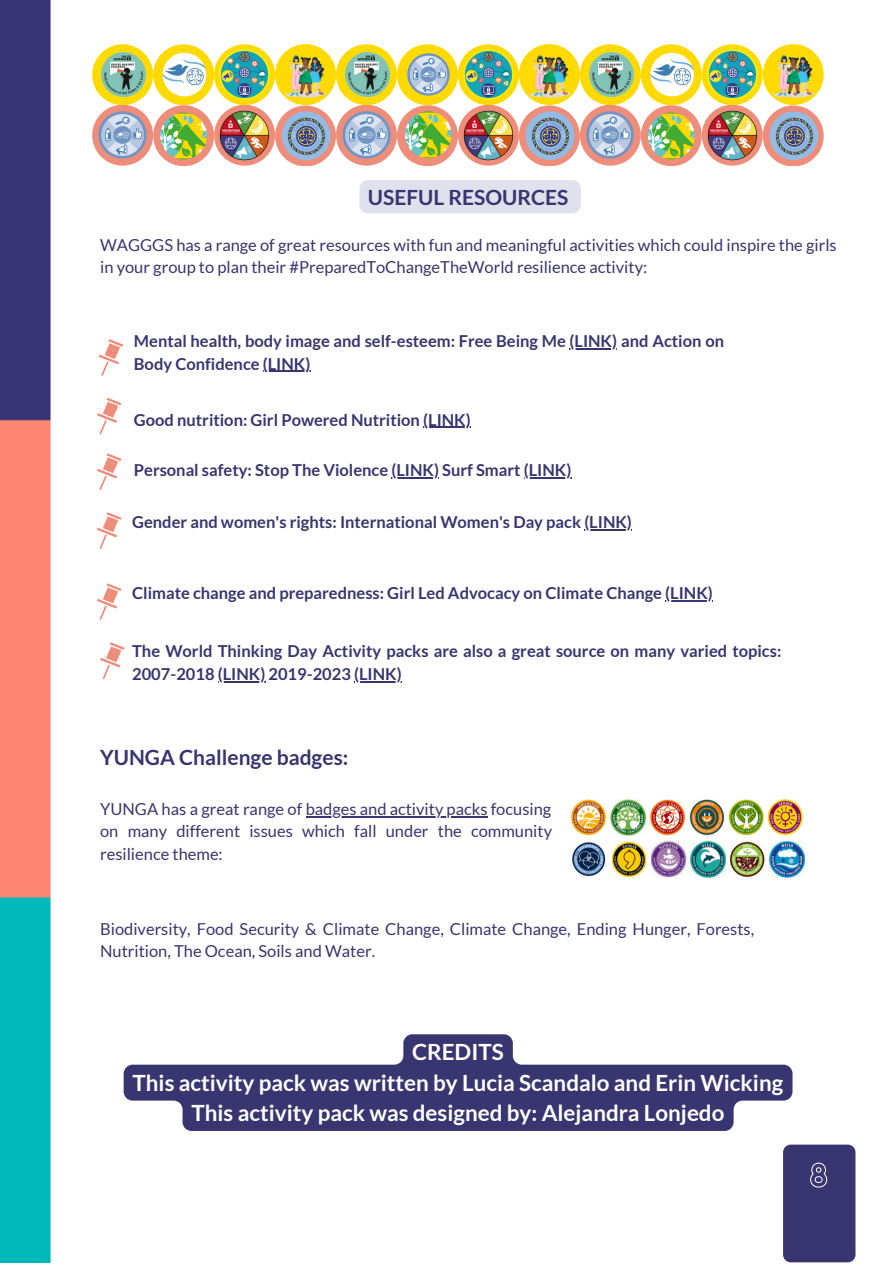
<style>
.page{position:relative;width:893px;height:1264px;background:#fff}
.page>*{position:absolute;margin:0;border:0;box-sizing:border-box;transform-origin:0 0}
.t1{font:700 22.35px "Lato";color:#fff}
.t2{font:700 21px "Lato";color:#383570}
.t3{font:700 16.5px/22.5px "Lato";color:#383570}
.t4{font:16.5px/22.5px "Lato";color:#383570}
</style>
<div class="page">
<img style="left:0;top:0;width:51px;height:1262px">
<div style="left:783px;top:1144px;width:72px;height:118px;background:#383570"></div>
<div style="left:214px;top:44px;width:61px;height:61px;background:#ffda00;border-radius:50%"></div>
<img style="left:219px;top:49px;width:51px;height:51px">
<div style="left:92px;top:44px;width:61px;height:61px;background:#ffda00;border-radius:50%"></div>
<img style="left:102px;top:53px;width:44px;height:44px">
<div style="left:275px;top:44px;width:61px;height:61px;background:#ffda00;border-radius:50%"></div>
<img style="left:282px;top:44px;width:46px;height:56px">
<div style="left:153px;top:105px;width:61px;height:61px;background:#ee8d7a;border-radius:50%"></div>
<img style="left:160px;top:113px;width:47px;height:46px;border-radius:50%">
<div style="left:153px;top:44px;width:61px;height:61px;background:#ffda00;border-radius:50%"></div>
<img style="left:163px;top:53px;width:43px;height:43px;border-radius:50%">
<div style="left:275px;top:105px;width:61px;height:61px;background:#ee8d7a;border-radius:50%"></div>
<img style="left:282px;top:111px;width:48px;height:49px;border-radius:50%">
<div style="left:92px;top:105px;width:61px;height:61px;background:#ee8d7a;border-radius:50%"></div>
<img style="left:98px;top:110px;width:49px;height:50px">
<svg style="left:214px;top:105px;width:61px;height:61px"></svg>
<img style="left:217px;top:107px;width:56px;height:56px">
<div style="left:458px;top:44px;width:61px;height:61px;background:#ffda00;border-radius:50%"></div>
<img style="left:463px;top:49px;width:50px;height:51px">
<div style="left:336px;top:44px;width:61px;height:61px;background:#ffda00;border-radius:50%"></div>
<img style="left:346px;top:53px;width:43px;height:44px">
<div style="left:519px;top:44px;width:61px;height:61px;background:#ffda00;border-radius:50%"></div>
<img style="left:526px;top:44px;width:46px;height:56px">
<div style="left:397px;top:44px;width:61px;height:61px;background:#ffda00;border-radius:50%"></div>
<img style="left:406px;top:53px;width:44px;height:43px;border-radius:50%">
<div style="left:519px;top:105px;width:61px;height:61px;background:#ee8d7a;border-radius:50%"></div>
<img style="left:525px;top:111px;width:49px;height:49px;border-radius:50%">
<div style="left:336px;top:105px;width:61px;height:61px;background:#ee8d7a;border-radius:50%"></div>
<img style="left:341px;top:110px;width:50px;height:50px">
<svg style="left:458px;top:105px;width:61px;height:61px"></svg>
<img style="left:460px;top:107px;width:56px;height:56px">
<div style="left:397px;top:105px;width:61px;height:61px;background:#ee8d7a;border-radius:50%"></div>
<img style="left:405px;top:111px;width:46px;height:47px;border-radius:50%">
<div style="left:701px;top:44px;width:61px;height:61px;background:#ffda00;border-radius:50%"></div>
<img style="left:707px;top:49px;width:50px;height:51px">
<div style="left:580px;top:44px;width:60px;height:61px;background:#ffda00;border-radius:50%"></div>
<img style="left:589px;top:53px;width:44px;height:44px">
<div style="left:762px;top:44px;width:61px;height:61px;background:#ffda00;border-radius:50%"></div>
<img style="left:770px;top:44px;width:46px;height:56px">
<svg style="left:640px;top:105px;width:61px;height:61px"></svg>
<img style="left:648px;top:113px;width:46px;height:46px;border-radius:50%">
<div style="left:640px;top:44px;width:61px;height:61px;background:#ffda00;border-radius:50%"></div>
<img style="left:650px;top:53px;width:44px;height:43px;border-radius:50%">
<div style="left:762px;top:105px;width:61px;height:61px;background:#ee8d7a;border-radius:50%"></div>
<img style="left:769px;top:111px;width:49px;height:49px;border-radius:50%">
<div style="left:580px;top:105px;width:60px;height:61px;background:#ee8d7a;border-radius:50%"></div>
<img style="left:585px;top:110px;width:50px;height:50px">
<svg style="left:701px;top:105px;width:61px;height:61px"></svg>
<img style="left:704px;top:107px;width:56px;height:56px">
<div style="left:359px;top:180px;width:222px;height:33px;background:#e1e1ed;border-radius:8px"></div>
<svg style="left:99px;top:339px;width:24px;height:37px"></svg>
<hr style="left:569px;top:348px;width:48px;height:1px;background:#383570">
<hr style="left:263px;top:371px;width:47px;height:1px;background:#383570">
<svg style="left:97px;top:397px;width:24px;height:38px"></svg>
<hr style="left:423px;top:427px;width:47px;height:1px;background:#383570">
<hr style="left:391px;top:477px;width:48px;height:1px;background:#383570">
<hr style="left:523px;top:477px;width:48px;height:1px;background:#383570">
<svg style="left:97px;top:453px;width:24px;height:37px"></svg>
<svg style="left:97px;top:512px;width:24px;height:37px"></svg>
<hr style="left:584px;top:529px;width:48px;height:1px;background:#383570">
<hr style="left:218px;top:681px;width:47px;height:1px;background:#383570">
<hr style="left:354px;top:681px;width:47px;height:1px;background:#383570">
<svg style="left:100px;top:642px;width:25px;height:37px"></svg>
<svg style="left:97px;top:583px;width:24px;height:37px"></svg>
<hr style="left:665px;top:600px;width:47px;height:1px;background:#383570">
<img style="left:571px;top:799px;width:234px;height:79px">
<hr style="left:305px;top:816px;width:182px;height:1px;background:#383570">
<svg style="left:124px;top:1034px;width:668px;height:96px;fill:#383570"></svg>
<p class="t2" style="left:368px;top:184px;width:202px">USEFUL RESOURCES</p>
<p class="t4" style="left:100px;top:233px;width:738px">WAGGGS has a range of great resources with fun and meaningful activities which could inspire the girls in your group to plan their #PreparedToChangeTheWorld resilience activity:</p>
<p class="t3" style="left:134px;top:329px;width:591px">Mental health, body image and self-esteem: Free Being Me (LINK) and Action on<br>Body Confidence (LINK)</p>
<p class="t3" style="left:134px;top:408px;width:338px">Good nutrition: Girl Powered Nutrition (LINK)</p>
<p class="t3" style="left:134px;top:458px;width:439px">Personal safety: Stop The Violence (LINK) Surf Smart (LINK)</p>
<p class="t3" style="left:132px;top:510px;width:501px">Gender and women's rights: International Women's Day pack (LINK)</p>
<p class="t3" style="left:132px;top:581px;width:582px">Climate change and preparedness: Girl Led Advocacy on Climate Change (LINK)</p>
<p class="t3" style="left:132px;top:640px;width:650px">The World Thinking Day Activity packs are also a great source on many varied topics:<br>2007-2018 (LINK) 2019-2023 (LINK)</p>
<p class="t2" style="left:100px;top:744px;width:250px">YUNGA Challenge badges:</p>
<p class="t4" style="left:100px;top:797px;width:453px;text-align:justify">YUNGA has a great range of badges and activity packs focusing on many different issues which fall under the community resilience theme:</p>
<p class="t4" style="left:100px;top:917px;width:655px">Biodiversity, Food Security &amp; Climate Change, Climate Change, Ending Hunger, Forests,<br>Nutrition, The Ocean, Soils and Water.</p>
<p class="t1" style="left:412px;top:1038px;width:93px">CREDITS</p>
<p class="t1" style="left:133px;top:1068px;width:652px">This activity pack was written by Lucia Scandalo and Erin Wicking</p>
<p class="t1" style="left:191px;top:1098px;width:534px">This activity pack was designed by: Alejandra Lonjedo</p>
</div>
